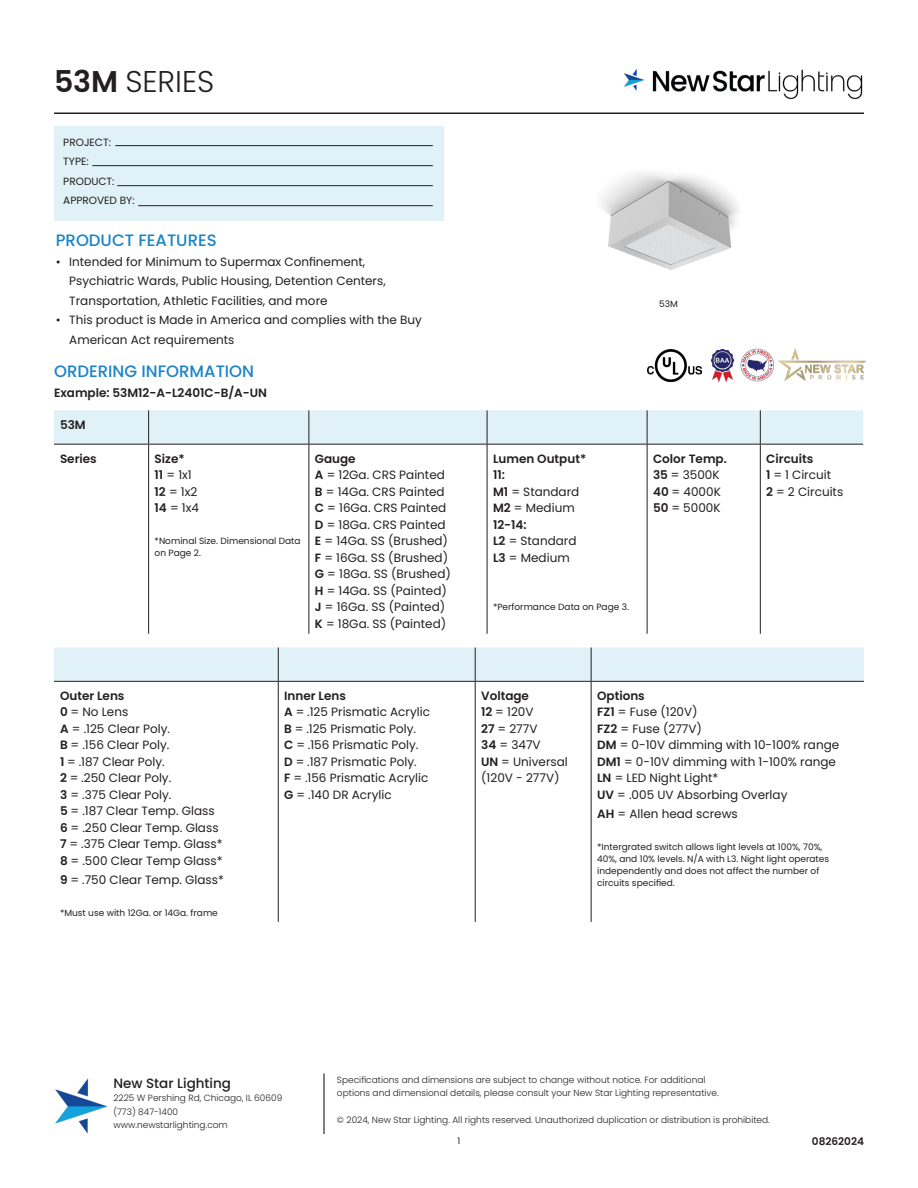
<style>
.page{position:relative;width:918px;height:1188px;background:#fff}
.page>*{position:absolute;margin:0;border:0;box-sizing:border-box;transform-origin:0 0}
.t1{font:300 30px "Poppins";color:#231f20}
.Subtitles{font:500 16.5px "Poppins";color:#1b84c6}
.t2{font:500 13.5px "Poppins";color:#231f20}
.t3{font:12px/19.5px "Poppins";color:#231f20}
.t4{font:600 12px "Poppins";color:#231f20}
.t5{font:10.5px "Poppins";color:#231f20}
.t6{font:600 10.5px "Poppins";color:#231f20}
.t7{font:300 9px/13.5px "Poppins";color:#231f20}
.t8{font:9px/12px "Poppins";color:#231f20}
.s1{font-weight:600}
</style>
<div class="page">
<hr style="left:54px;top:113px;width:810px;height:1px;background:#231f20">
<img style="left:55px;top:1078px;width:53px;height:56px">
<hr style="left:323px;top:1074px;width:2px;height:60px;background:#231f20">
<img style="left:624px;top:69px;width:238px;height:31px">
<div style="left:54px;top:126px;width:390px;height:95px;background:#e1f1f8"></div>
<hr style="left:115px;top:145px;width:318px;height:1px;background:#231f20">
<hr style="left:92px;top:165px;width:341px;height:1px;background:#231f20">
<hr style="left:117px;top:185px;width:316px;height:1px;background:#231f20">
<hr style="left:138px;top:205px;width:295px;height:1px;background:#231f20">
<img style="left:710px;top:349px;width:64px;height:33px">
<img style="left:602px;top:173px;width:136px;height:97px">
<img style="left:779px;top:349px;width:87px;height:31px">
<div style="left:54px;top:410px;width:809px;height:34px;background:#e1f1f8"></div>
<hr style="left:148px;top:410px;width:1px;height:34px;background:#231f20">
<hr style="left:309px;top:410px;width:1px;height:34px;background:#231f20">
<hr style="left:148px;top:445px;width:1px;height:189px;background:#231f20">
<hr style="left:309px;top:445px;width:1px;height:189px;background:#231f20">
<hr style="left:647px;top:410px;width:1px;height:34px;background:#231f20">
<hr style="left:647px;top:445px;width:1px;height:189px;background:#231f20">
<hr style="left:487px;top:410px;width:1px;height:34px;background:#231f20">
<hr style="left:760px;top:410px;width:1px;height:34px;background:#231f20">
<hr style="left:487px;top:444px;width:160px;height:1px;background:#231f20">
<hr style="left:487px;top:445px;width:1px;height:189px;background:#231f20">
<hr style="left:647px;top:444px;width:113px;height:1px;background:#231f20">
<hr style="left:760px;top:445px;width:1px;height:189px;background:#231f20">
<hr style="left:760px;top:444px;width:103px;height:1px;background:#231f20">
<hr style="left:309px;top:444px;width:178px;height:1px;background:#231f20">
<hr style="left:54px;top:444px;width:95px;height:1px;background:#231f20">
<hr style="left:149px;top:444px;width:160px;height:1px;background:#231f20">
<div style="left:54px;top:648px;width:810px;height:33px;background:#e1f1f8"></div>
<hr style="left:475px;top:648px;width:1px;height:33px;background:#231f20">
<hr style="left:475px;top:682px;width:1px;height:240px;background:#231f20">
<hr style="left:278px;top:648px;width:1px;height:33px;background:#231f20">
<hr style="left:591px;top:648px;width:1px;height:33px;background:#231f20">
<hr style="left:278px;top:681px;width:197px;height:1px;background:#231f20">
<hr style="left:278px;top:682px;width:1px;height:240px;background:#231f20">
<hr style="left:475px;top:681px;width:116px;height:1px;background:#231f20">
<hr style="left:591px;top:682px;width:1px;height:240px;background:#231f20">
<hr style="left:591px;top:681px;width:273px;height:1px;background:#231f20">
<hr style="left:54px;top:681px;width:224px;height:1px;background:#231f20">
<img style="left:647px;top:349px;width:55px;height:32px">
<h1 class="t1" style="left:54px;top:64px;width:162px"><span class="s1">53M</span> SERIES</h1>
<p class="t5" style="left:63px;top:136px;width:49px">PROJECT:</p>
<p class="t5" style="left:63px;top:156px;width:27px">TYPE:</p>
<p class="t5" style="left:63px;top:175px;width:53px">PRODUCT:</p>
<p class="t5" style="left:63px;top:195px;width:73px">APPROVED BY:</p>
<p class="Subtitles" style="left:56px;top:231px;width:162px">PRODUCT FEATURES</p>
<p class="t3" style="left:69px;top:252px;width:318px;text-indent:-14px">• Intended for Minimum to Supermax Confinement,<br>Psychiatric Wards, Public Housing, Detention Centers,<br>Transportation, Athletic Facilities, and more</p>
<p class="t3" style="left:69px;top:310px;width:354px;text-indent:-14px">• This product is Made in America and complies with the Buy<br>American Act requirements</p>
<p class="Subtitles" style="left:54px;top:362px;width:202px">ORDERING INFORMATION</p>
<p class="t4" style="left:54px;top:385px;width:214px">Example: 53M12-A-L2401C-B/A-UN</p>
<p class="t4" style="left:60px;top:418px;width:27px">53M</p>
<p class="t4" style="left:60px;top:452px;width:38px">Series</p>
<p class="t4" style="left:155px;top:452px;width:32px">Size*</p>
<p class="t3" style="left:155px;top:465px;width:39px"><span class="s1">11</span> = 1x1</p>
<p class="t3" style="left:155px;top:483px;width:46px;line-height:16.5px"><span class="s1">12</span> = 1x2<br><span class="s1">14</span> = 1x4</p>
<p class="t8" style="left:155px;top:535px;width:147px">*Nominal Size. Dimensional Data on Page 2.</p>
<p class="t4" style="left:315px;top:452px;width:42px">Gauge</p>
<p class="t3" style="left:315px;top:465px;width:132px"><span class="s1">A</span> = 12Ga. CRS Painted</p>
<p class="t3" style="left:315px;top:482px;width:131px"><span class="s1">B</span> = 14Ga. CRS Painted</p>
<p class="t3" style="left:315px;top:498px;width:133px"><span class="s1">C</span> = 16Ga. CRS Painted</p>
<p class="t3" style="left:315px;top:515px;width:132px"><span class="s1">D</span> = 18Ga. CRS Painted</p>
<p class="t3" style="left:315px;top:531px;width:135px"><span class="s1">E</span> = 14Ga. SS (Brushed)</p>
<p class="t3" style="left:315px;top:548px;width:135px"><span class="s1">F</span> = 16Ga. SS (Brushed)</p>
<p class="t3" style="left:315px;top:564px;width:138px"><span class="s1">G</span> = 18Ga. SS (Brushed)</p>
<p class="t3" style="left:315px;top:581px;width:134px"><span class="s1">H</span> = 14Ga. SS (Painted)</p>
<p class="t3" style="left:315px;top:597px;width:132px"><span class="s1">J</span> = 16Ga. SS (Painted)</p>
<p class="t3" style="left:315px;top:614px;width:133px"><span class="s1">K</span> = 18Ga. SS (Painted)</p>
<p class="t4" style="left:60px;top:689px;width:66px">Outer Lens</p>
<p class="t3" style="left:60px;top:703px;width:70px"><span class="s1">0</span> = No Lens</p>
<p class="t3" style="left:60px;top:719px;width:111px"><span class="s1">A</span> = .125 Clear Poly.</p>
<p class="t3" style="left:60px;top:736px;width:111px"><span class="s1">B</span> = .156 Clear Poly.</p>
<p class="t3" style="left:60px;top:752px;width:106px"><span class="s1">1</span> = .187 Clear Poly.</p>
<p class="t3" style="left:60px;top:769px;width:113px"><span class="s1">2</span> = .250 Clear Poly.</p>
<p class="t3" style="left:60px;top:785px;width:113px"><span class="s1">3</span> = .375 Clear Poly.</p>
<p class="t3" style="left:60px;top:802px;width:156px"><span class="s1">5</span> = .187 Clear Temp. Glass</p>
<p class="t3" style="left:60px;top:818px;width:160px"><span class="s1">6</span> = .250 Clear Temp. Glass</p>
<p class="t3" style="left:60px;top:835px;width:164px"><span class="s1">7</span> = .375 Clear Temp. Glass*</p>
<p class="t3" style="left:60px;top:851px;width:164px"><span class="s1">8</span> = .500 Clear Temp Glass*</p>
<p class="t3" style="left:60px;top:871px;width:165px"><span class="s1">9</span> = .750 Clear Temp. Glass*</p>
<p class="t8" style="left:60px;top:907px;width:159px">*Must use with 12Ga. or 14Ga. frame</p>
<p class="t4" style="left:284px;top:689px;width:63px">Inner Lens</p>
<p class="t3" style="left:284px;top:703px;width:147px"><span class="s1">A</span> = .125 Prismatic Acrylic</p>
<p class="t3" style="left:284px;top:719px;width:133px"><span class="s1">B</span> = .125 Prismatic Poly.</p>
<p class="t3" style="left:284px;top:736px;width:136px"><span class="s1">C</span> = .156 Prismatic Poly.</p>
<p class="t3" style="left:284px;top:752px;width:134px"><span class="s1">D</span> = .187 Prismatic Poly.</p>
<p class="t3" style="left:284px;top:769px;width:146px"><span class="s1">F</span> = .156 Prismatic Acrylic</p>
<p class="t3" style="left:284px;top:785px;width:109px"><span class="s1">G</span> = .140 DR Acrylic</p>
<p class="t8" style="left:659px;top:298px;width:20px">53M</p>
<p class="t4" style="left:493px;top:452px;width:95px">Lumen Output*</p>
<p class="t4" style="left:493px;top:468px;width:13px">11:</p>
<p class="t3" style="left:493px;top:482px;width:88px"><span class="s1">M1</span> = Standard</p>
<p class="t3" style="left:493px;top:498px;width:83px"><span class="s1">M2</span> = Medium</p>
<p class="t4" style="left:493px;top:518px;width:35px">12-14:</p>
<p class="t3" style="left:493px;top:531px;width:85px"><span class="s1">L2</span> = Standard</p>
<p class="t3" style="left:493px;top:548px;width:78px"><span class="s1">L3</span> = Medium</p>
<p class="t8" style="left:493px;top:601px;width:137px">*Performance Data on Page 3.</p>
<p class="t4" style="left:653px;top:452px;width:75px">Color Temp.</p>
<p class="t3" style="left:653px;top:465px;width:68px"><span class="s1">35</span> = 3500K</p>
<p class="t3" style="left:653px;top:482px;width:69px"><span class="s1">40</span> = 4000K</p>
<p class="t3" style="left:653px;top:498px;width:69px"><span class="s1">50</span> = 5000K</p>
<p class="t4" style="left:766px;top:452px;width:49px">Circuits</p>
<p class="t3" style="left:766px;top:465px;width:66px"><span class="s1">1</span> = 1 Circuit</p>
<p class="t3" style="left:766px;top:482px;width:78px"><span class="s1">2</span> = 2 Circuits</p>
<p class="t4" style="left:481px;top:689px;width:49px">Voltage</p>
<p class="t3" style="left:481px;top:703px;width:54px"><span class="s1">12</span> = 120V</p>
<p class="t3" style="left:481px;top:719px;width:58px"><span class="s1">27</span> = 277V</p>
<p class="t3" style="left:481px;top:736px;width:61px"><span class="s1">34</span> = 347V</p>
<p class="t3" style="left:481px;top:754px;width:88px;line-height:16.5px"><span class="s1">UN</span> = Universal (120V - 277V)</p>
<p class="t4" style="left:597px;top:689px;width:49px">Options</p>
<p class="t3" style="left:597px;top:703px;width:102px"><span class="s1">FZ1</span> = Fuse (120V)</p>
<p class="t3" style="left:597px;top:721px;width:244px;line-height:16.5px"><span class="s1">FZ2</span> = Fuse (277V)<br><span class="s1">DM</span> = 0-10V dimming with 10-100% range</p>
<p class="t3" style="left:597px;top:752px;width:240px"><span class="s1">DM1</span> = 0-10V dimming with 1-100% range</p>
<p class="t3" style="left:597px;top:769px;width:123px"><span class="s1">LN</span> = LED Night Light*</p>
<p class="t3" style="left:597px;top:785px;width:192px"><span class="s1">UV</span> = .005 UV Absorbing Overlay</p>
<p class="t3" style="left:597px;top:805px;width:142px"><span class="s1">AH</span> = Allen head screws</p>
<p class="t8" style="left:597px;top:841px;width:234px">*Intergrated switch allows light levels at 100%, 70%, 40%, and 10% levels. N/A with L3. Night light operates independently and does not affect the number of circuits specified.</p>
<p class="t2" style="left:113px;top:1075px;width:119px">New Star Lighting</p>
<p class="t7" style="left:113px;top:1091px;width:170px">2225 W Pershing Rd, Chicago, IL 60609 (773) 847-1400 www.newstarlighting.com</p>
<p class="t7" style="left:337px;top:1073px;width:383px">Specifications and dimensions are subject to change without notice. For additional options and dimensional details, please consult your New Star Lighting representative.</p>
<p class="t7" style="left:337px;top:1114px;width:434px">© 2024, New Star Lighting. All rights reserved. Unauthorized duplication or distribution is prohibited.</p>
<p class="t8" style="left:458px;top:1135px;width:4px">1</p>
<p class="t6" style="left:812px;top:1135px;width:54px">08262024</p>
</div>
